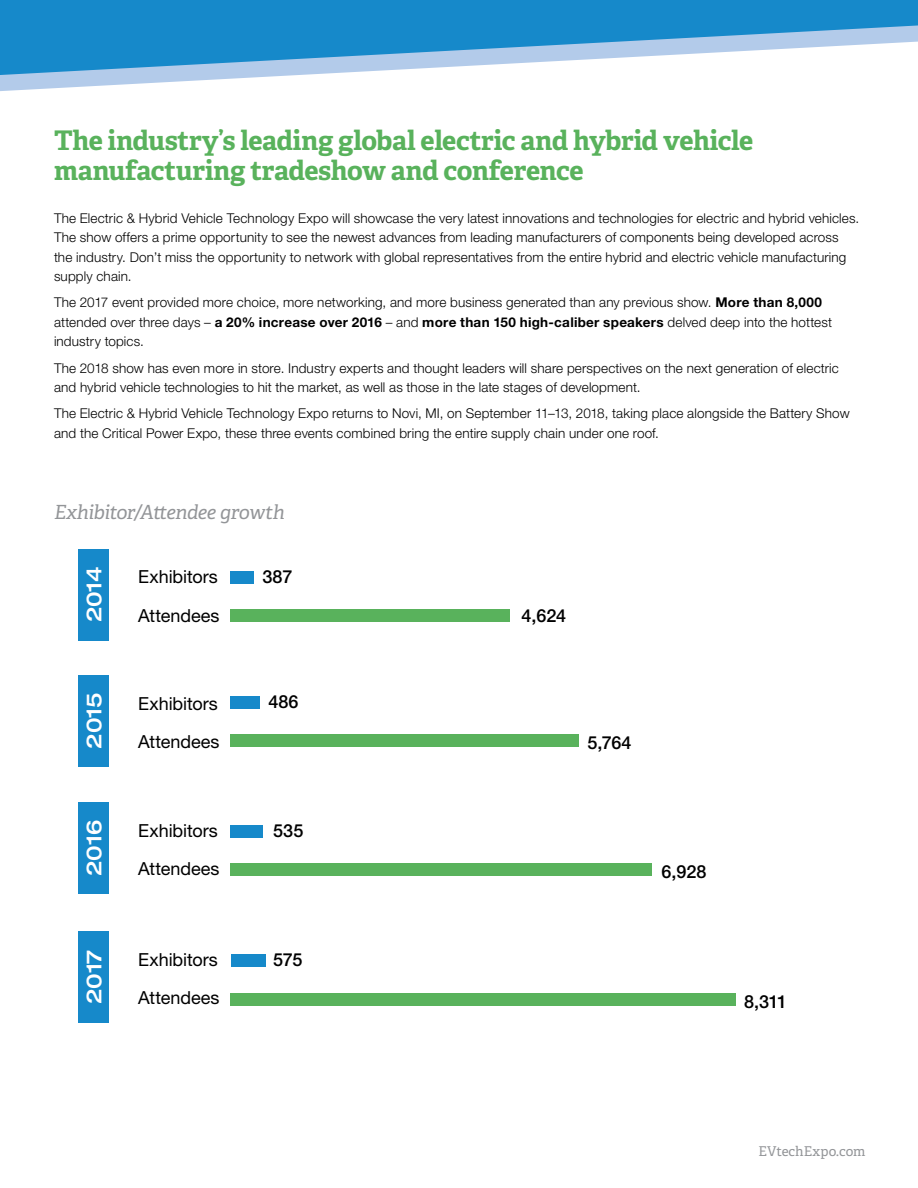
<style>
.page{position:relative;width:918px;height:1188px;background:#fff}
.page>*{position:absolute;margin:0;border:0;box-sizing:border-box;transform-origin:0 0}
.t1{font:700 27px/30px "Adelle PE";letter-spacing:-.015em;color:#59b25c}
.t2{font:500 expanded 21px "Helvetica Neue LT Std";letter-spacing:-.02em;color:#fff}
.t3{font:italic 19.5px "Adelle PE";letter-spacing:-.025em;color:#939598}
.t4{font:18px/38.2px "Helvetica Neue LT Std";letter-spacing:-.005em;color:#000}
.t5{font:500 18px "Helvetica Neue LT Std";letter-spacing:-.005em;color:#000}
.t6{font:300 13.5px/19.5px "Helvetica Neue LT Std";letter-spacing:.01em;color:#000}
.t7{font:13.5px "Adelle PE";letter-spacing:.005em;color:#939598}
.s1{font-weight:700}
</style>
<div class="page">
<svg style="left:0;top:76px;width:278px;height:15px"></svg>
<svg style="left:0;top:0;width:918px;height:76px;fill:#1689ca"></svg>
<div style="left:79px;top:549px;width:30px;height:91px;background:#1689ca"></div>
<div style="left:231px;top:571px;width:23px;height:13px;background:#1689ca"></div>
<div style="left:230px;top:609px;width:280px;height:13px;background:#59b25c"></div>
<div style="left:79px;top:675px;width:30px;height:92px;background:#1689ca"></div>
<div style="left:231px;top:696px;width:29px;height:13px;background:#1689ca"></div>
<div style="left:230px;top:734px;width:349px;height:13px;background:#59b25c"></div>
<div style="left:79px;top:802px;width:30px;height:92px;background:#1689ca"></div>
<div style="left:231px;top:825px;width:32px;height:13px;background:#1689ca"></div>
<div style="left:230px;top:863px;width:421px;height:13px;background:#59b25c"></div>
<div style="left:79px;top:931px;width:30px;height:92px;background:#1689ca"></div>
<div style="left:231px;top:954px;width:35px;height:13px;background:#1689ca"></div>
<div style="left:230px;top:993px;width:505px;height:13px;background:#59b25c"></div>
<h1 class="t1" style="left:54px;top:124px;width:701px">The industry’s leading global electric and hybrid vehicle manufacturing tradeshow and conference</h1>
<p class="t6" style="left:54px;top:208px;width:807px">The Electric &amp; Hybrid Vehicle Technology Expo will showcase the very latest innovations and technologies for electric and hybrid vehicles.<br>The show offers a prime opportunity to see the newest advances from leading manufacturers of components being developed across the industry. Don’t miss the opportunity to network with global representatives from the entire hybrid and electric vehicle manufacturing supply chain.</p>
<p class="t6" style="left:54px;top:293px;width:780px">The 2017 event provided more choice, more networking, and more business generated than any previous show. <span class="s1">More than 8,000 </span>attended over three days – <span class="s1">a 20% increase over 2016</span> – and <span class="s1">more than 150 high-caliber speakers</span> delved deep into the hottest industry topics.</p>
<p class="t6" style="left:54px;top:358px;width:786px">The 2018 show has even more in store. Industry experts and thought leaders will share perspectives on the next generation of electric and hybrid vehicle technologies to hit the market, as well as those in the late stages of development.</p>
<p class="t6" style="left:54px;top:404px;width:797px">The Electric &amp; Hybrid Vehicle Technology Expo returns to Novi, MI, on September 11–13, 2018, taking place alongside the Battery Show and the Critical Power Expo, these three events combined bring the entire supply chain under one roof.</p>
<h3 class="t3" style="left:54px;top:498px;width:232px">Exhibitor/Attendee growth</h3>
<h2 class="t2" style="left:81px;top:622px;width:57px;rotate:-90deg">2014</h2>
<h3 class="t4" style="left:138px;top:558px;width:83px">Exhibitors<br>Attendees</h3>
<h3 class="t5" style="left:262px;top:566px;width:31px">387</h3>
<h2 class="t2" style="left:81px;top:749px;width:57px;rotate:-90deg">2015</h2>
<h3 class="t4" style="left:138px;top:684px;width:83px">Exhibitors<br>Attendees</h3>
<h3 class="t5" style="left:268px;top:691px;width:32px">486</h3>
<h2 class="t2" style="left:81px;top:876px;width:57px;rotate:-90deg">2016</h2>
<h3 class="t4" style="left:138px;top:811px;width:83px">Exhibitors<br>Attendees</h3>
<h3 class="t5" style="left:273px;top:820px;width:32px">535</h3>
<h2 class="t2" style="left:81px;top:1004px;width:56px;rotate:-90deg">2017</h2>
<h3 class="t4" style="left:138px;top:940px;width:83px">Exhibitors<br>Attendees</h3>
<h3 class="t5" style="left:273px;top:949px;width:31px">575</h3>
<h3 class="t5" style="left:522px;top:605px;width:46px">4,624</h3>
<h3 class="t5" style="left:588px;top:732px;width:46px">5,764</h3>
<h3 class="t5" style="left:662px;top:861px;width:46px">6,928</h3>
<h3 class="t5" style="left:744px;top:990px;width:45px">8,311</h3>
<p class="t7" style="left:759px;top:1141px;width:108px">EVtechExpo.com</p>
</div>
